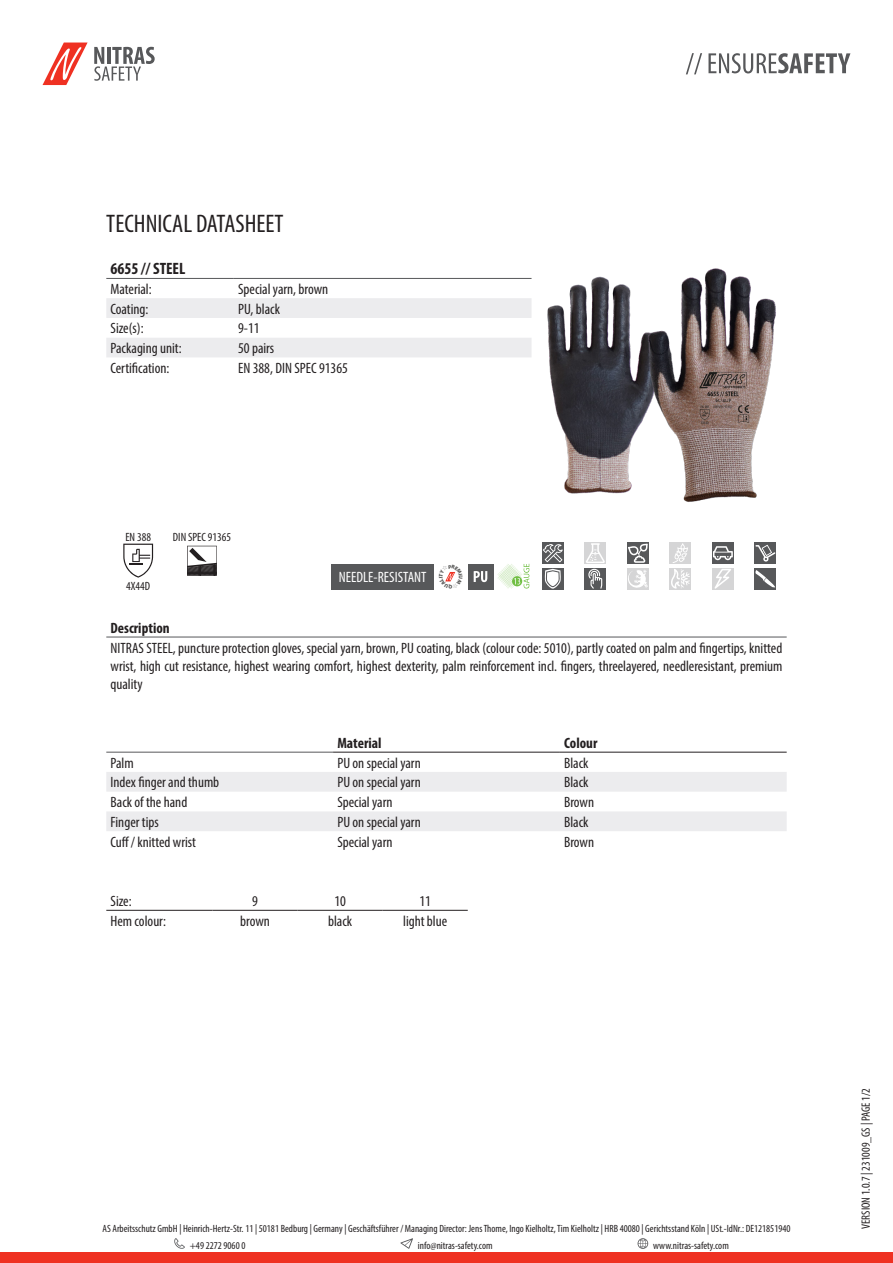
<style>
.page{position:relative;width:893px;height:1263px;background:#fff}
.page>*{position:absolute;margin:0;border:0;box-sizing:border-box;transform-origin:0 0}
.t1{font:condensed 25.5px "Myriad Pro";color:#231f20}
.t2{font:700 condensed 16.5px "Myriad Pro";color:#231f20}
.t3{font:condensed 15px/18px "Myriad Pro";color:#231f20;text-align:justify}
.t4{font:700 condensed 15px "Myriad Pro";color:#231f20}
.t5{font:condensed 15px "Myriad Pro";color:#fff}
.t6{font:condensed 12px "Myriad Pro";color:#231f20}
.t7{font:condensed 10.5px/17px "Myriad Pro";color:#231f20}
</style>
<div class="page">
<div style="left:0;top:1252px;width:893px;height:11px;background:#ef3122"></div>
<svg style="left:174px;top:1238px;width:11px;height:11px"></svg>
<svg style="left:400px;top:1238px;width:13px;height:11px"></svg>
<svg style="left:638px;top:1238px;width:10px;height:11px"></svg>
<svg style="left:43px;top:43px;width:45px;height:42px"></svg>
<svg style="left:94px;top:47px;width:61px;height:34px"></svg>
<svg style="left:686px;top:53px;width:16px;height:21px"></svg>
<svg style="left:708px;top:53px;width:142px;height:20px"></svg>
<svg style="left:106px;top:298px;width:425px;height:59px"></svg>
<hr style="left:234px;top:278px;width:297px;height:1px;background:#57585a">
<hr style="left:106px;top:278px;width:128px;height:1px;background:#57585a">
<img style="left:531px;top:268px;width:245px;height:234px">
<svg style="left:123px;top:544px;width:30px;height:34px"></svg>
<svg style="left:187px;top:546px;width:30px;height:29px"></svg>
<div style="left:332px;top:564px;width:102px;height:25px;background:#57585a"></div>
<div style="left:468px;top:564px;width:25px;height:25px;background:#57585a"></div>
<svg style="left:474px;top:571px;width:13px;height:11px"></svg>
<svg style="left:497px;top:564px;width:32px;height:24px"></svg>
<div style="left:542px;top:542px;width:21px;height:22px;background:#57585a"></div>
<svg style="left:543px;top:544px;width:20px;height:18px"></svg>
<div style="left:585px;top:542px;width:21px;height:22px;background:#d5d5d6"></div>
<svg style="left:586px;top:543px;width:19px;height:20px"></svg>
<svg style="left:627px;top:542px;width:21px;height:22px"></svg>
<svg style="left:628px;top:544px;width:20px;height:19px"></svg>
<div style="left:670px;top:542px;width:21px;height:22px;background:#d5d5d6"></div>
<svg style="left:673px;top:543px;width:15px;height:20px"></svg>
<div style="left:712px;top:542px;width:21px;height:22px;background:#57585a"></div>
<svg style="left:713px;top:546px;width:20px;height:14px"></svg>
<div style="left:755px;top:542px;width:21px;height:22px;background:#57585a"></div>
<svg style="left:755px;top:545px;width:20px;height:17px"></svg>
<div style="left:542px;top:568px;width:21px;height:21px;background:#57585a"></div>
<svg style="left:544px;top:569px;width:17px;height:20px"></svg>
<div style="left:585px;top:568px;width:21px;height:21px;background:#57585a"></div>
<svg style="left:588px;top:569px;width:14px;height:20px"></svg>
<div style="left:627px;top:568px;width:21px;height:21px;background:#d5d5d6"></div>
<svg style="left:628px;top:570px;width:20px;height:18px"></svg>
<div style="left:670px;top:568px;width:21px;height:21px;background:#d5d5d6"></div>
<svg style="left:671px;top:569px;width:19px;height:20px"></svg>
<div style="left:712px;top:568px;width:21px;height:21px;background:#d5d5d6"></div>
<svg style="left:715px;top:569px;width:16px;height:20px"></svg>
<div style="left:755px;top:568px;width:21px;height:21px;background:#57585a"></div>
<svg style="left:755px;top:570px;width:20px;height:18px"></svg>
<hr style="left:106px;top:637px;width:681px;height:1px;background:#57585a">
<svg style="left:106px;top:772px;width:681px;height:59px"></svg>
<hr style="left:106px;top:752px;width:227px;height:1px;background:#57585a">
<hr style="left:333px;top:752px;width:227px;height:1px;background:#231f20">
<hr style="left:560px;top:752px;width:227px;height:1px;background:#231f20">
<hr style="left:106px;top:910px;width:107px;height:1px;background:#231f20">
<hr style="left:213px;top:910px;width:85px;height:1px;background:#231f20">
<hr style="left:298px;top:910px;width:85px;height:1px;background:#231f20">
<hr style="left:383px;top:910px;width:85px;height:1px;background:#231f20">
<svg style="left:445px;top:572px;width:11px;height:10px"></svg>
<p class="t1" style="left:106px;top:208px;width:179px">TECHNICAL DATASHEET</p>
<p class="t2" style="left:111px;top:258px;width:76px">6655 // STEEL</p>
<p class="t3" style="left:111px;top:280px;width:43px">Material:</p>
<p class="t3" style="left:238px;top:280px;width:92px">Special yarn, brown</p>
<p class="t3" style="left:111px;top:300px;width:39px">Coating:</p>
<p class="t3" style="left:238px;top:300px;width:43px">PU, black</p>
<p class="t3" style="left:111px;top:319px;width:35px">Size(s):</p>
<p class="t3" style="left:238px;top:319px;width:23px">9-11</p>
<p class="t3" style="left:111px;top:339px;width:73px">Packaging unit:</p>
<p class="t3" style="left:238px;top:339px;width:38px">50 pairs</p>
<p class="t3" style="left:111px;top:359px;width:60px">Certification:</p>
<p class="t3" style="left:238px;top:359px;width:111px">EN 388, DIN SPEC 91365</p>
<p class="t6" style="left:125px;top:529px;width:27px">EN 388</p>
<p class="t6" style="left:173px;top:529px;width:60px">DIN SPEC 91365</p>
<p class="t6" style="left:126px;top:578px;width:25px">4X44D</p>
<p class="t5" style="left:339px;top:568px;width:89px">NEEDLE-RESISTANT</p>
<p class="t4" style="left:111px;top:618px;width:61px">Description</p>
<p class="t3" style="left:111px;top:638px;width:673px">NITRAS STEEL, puncture protection gloves, special yarn, brown, PU coating, black (colour code: 5010), partly coated on palm and fingertips, knitted wrist, high cut resistance, highest wearing comfort, highest dexterity, palm reinforcement incl. fingers, threelayered, needleresistant, premium quality</p>
<p class="t4" style="left:337px;top:733px;width:46px">Material</p>
<p class="t4" style="left:564px;top:733px;width:35px">Colour</p>
<p class="t3" style="left:111px;top:753px;width:25px">Palm</p>
<p class="t3" style="left:337px;top:753px;width:85px">PU on special yarn</p>
<p class="t3" style="left:564px;top:753px;width:26px">Black</p>
<p class="t3" style="left:111px;top:773px;width:110px">Index finger and thumb</p>
<p class="t3" style="left:337px;top:773px;width:85px">PU on special yarn</p>
<p class="t3" style="left:564px;top:773px;width:26px">Black</p>
<p class="t3" style="left:111px;top:793px;width:78px">Back of the hand</p>
<p class="t3" style="left:337px;top:793px;width:57px">Special yarn</p>
<p class="t3" style="left:564px;top:793px;width:31px">Brown</p>
<p class="t3" style="left:111px;top:813px;width:50px">Finger tips</p>
<p class="t3" style="left:337px;top:813px;width:85px">PU on special yarn</p>
<p class="t3" style="left:564px;top:813px;width:26px">Black</p>
<p class="t3" style="left:111px;top:832px;width:87px">Cuff / knitted wrist</p>
<p class="t3" style="left:337px;top:832px;width:57px">Special yarn</p>
<p class="t3" style="left:564px;top:832px;width:31px">Brown</p>
<p class="t3" style="left:111px;top:892px;width:23px">Size:</p>
<p class="t3" style="left:252px;top:892px;width:7px">9</p>
<p class="t3" style="left:334px;top:892px;width:13px">10</p>
<p class="t3" style="left:419px;top:892px;width:13px">11</p>
<p class="t3" style="left:111px;top:912px;width:57px">Hem colour:</p>
<p class="t3" style="left:240px;top:912px;width:31px">brown</p>
<p class="t3" style="left:328px;top:912px;width:26px">black</p>
<p class="t3" style="left:403px;top:912px;width:46px">light blue</p>
<p class="t7" style="left:190px;top:1220px;width:602px;text-indent:-87px">AS Arbeitsschutz GmbH | Heinrich-Hertz-Str. 11 | 50181 Bedburg | Germany | Geschäftsführer / Managing Director: Jens Thome, Ingo Kielholtz, Tim Kielholtz | HRB 40080 | Gerichtsstand Köln | USt.-IdNr.: DE121851940 +49 2272 9060 0</p>
<p class="t7" style="left:418px;top:1237px;width:76px">info@nitras-safety.com</p>
<p class="t7" style="left:653px;top:1237px;width:77px">www.nitras-safety.com</p>
<p class="t6" style="left:859px;top:1229px;width:142px;rotate:-90deg">VERSION 1.0.7 | 231009_GS | PAGE 1/2</p>
</div>
